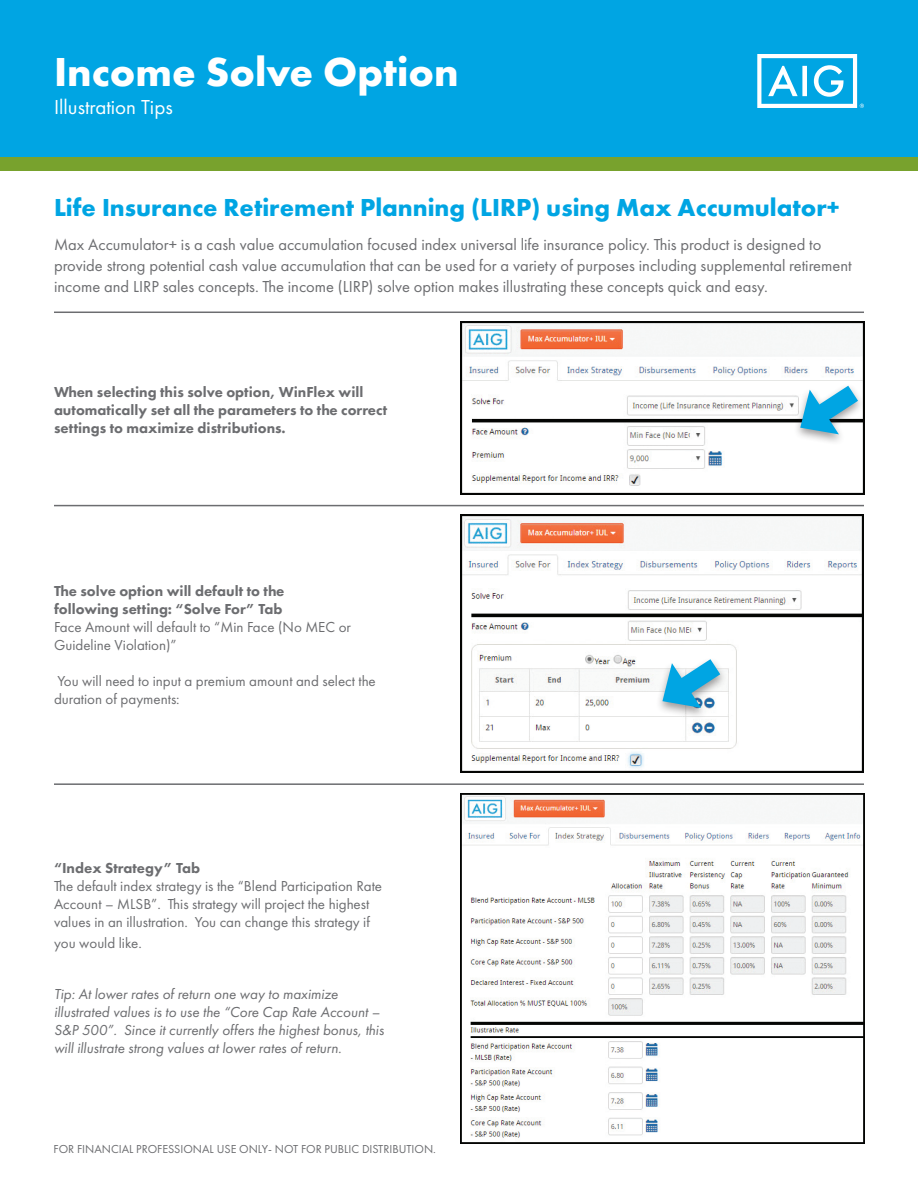
<style>
.page{position:relative;width:918px;height:1188px;background:#fff}
.page>*{position:absolute;margin:0;border:0;box-sizing:border-box;transform-origin:0 0}
.t1{font:700 42px "Futura PT";color:#fff}
.t2{font:700 25.5px "Futura PT";color:#00a5e3}
.t3{font:21px "Futura PT";color:#fff}
.t4{font:16.5px/21px "Futura PT";color:#6c6d70}
.t5{font:15px/18px "Futura PT";color:#6c6d70}
.t6{font:800 15px/18px "Futura PT";color:#6c6d70}
.t7{font:italic 15px/18px "Futura PT";color:#6c6d70}
.t8{font:12px "Futura PT";color:#6c6d70}
</style>
<div class="page">
<div style="left:0;top:0;width:918px;height:164px;background:#00a5e3"></div>
<div style="left:0;top:157px;width:918px;height:14px;background:#78a22d"></div>
<img style="left:461px;top:321px;width:403px;height:173px">
<img style="left:461px;top:515px;width:403px;height:258px">
<img style="left:461px;top:793px;width:403px;height:351px">
<div style="left:793px;top:383px;width:72px;height:63px;background:#fff"></div>
<svg style="left:790px;top:368px;width:75px;height:75px"></svg>
<div style="left:655px;top:656px;width:72px;height:64px;background:#231f20;opacity:.45"></div>
<svg style="left:652px;top:642px;width:88px;height:74px"></svg>
<svg style="left:757px;top:54px;width:107px;height:54px"></svg>
<hr style="left:54px;top:505px;width:810px;height:1px;background:#6c6d70">
<hr style="left:54px;top:783px;width:810px;height:2px;background:#6c6d70">
<hr style="left:54px;top:312px;width:810px;height:1px;background:#6c6d70">
<h1 class="t1" style="left:54px;top:45px;width:406px">Income Solve Option</h1>
<p class="t3" style="left:54px;top:94px;width:120px">Illustration Tips</p>
<h2 class="t2" style="left:54px;top:191px;width:787px">Life Insurance Retirement Planning (LIRP) using Max Accumulator+</h2>
<p class="t4" style="left:54px;top:234px;width:799px">Max Accumulator+ is a cash value accumulation focused index universal life insurance policy. This product is designed to provide strong potential cash value accumulation that can be used for a variety of purposes including supplemental retirement income and LIRP sales concepts. The income (LIRP) solve option makes illustrating these concepts quick and easy.</p>
<p class="t6" style="left:54px;top:383px;width:335px">When selecting this solve option, WinFlex will automatically set all the parameters to the correct settings to maximize distributions.</p>
<p class="t6" style="left:54px;top:581px;width:232px">The solve option will default to the following setting: “Solve For” Tab</p>
<p class="t5" style="left:54px;top:618px;width:299px">Face Amount will default to “Min Face (No MEC or<br>Guideline Violation)”</p>
<p class="t5" style="left:54px;top:672px;width:323px">You will need to input a premium amount and select the duration of payments:</p>
<p class="t6" style="left:54px;top:859px;width:148px">“Index Strategy” Tab</p>
<p class="t5" style="left:54px;top:877px;width:330px">The default index strategy is the “Blend Participation Rate<br>Account – MLSB”. This strategy will project the highest values in an illustration. You can change this strategy if</p>
<p class="t5" style="left:54px;top:934px;width:89px">you would like.</p>
<p class="t7" style="left:54px;top:985px;width:332px">Tip: At lower rates of return one way to maximize illustrated values is to use the “Core Cap Rate Account – S&amp;P 500”. Since it currently offers the highest bonus, this will illustrate strong values at lower rates of return.</p>
<p class="t8" style="left:53px;top:1142px;width:384px">FOR FINANCIAL PROFESSIONAL USE ONLY- NOT FOR PUBLIC DISTRIBUTION.</p>
</div>
